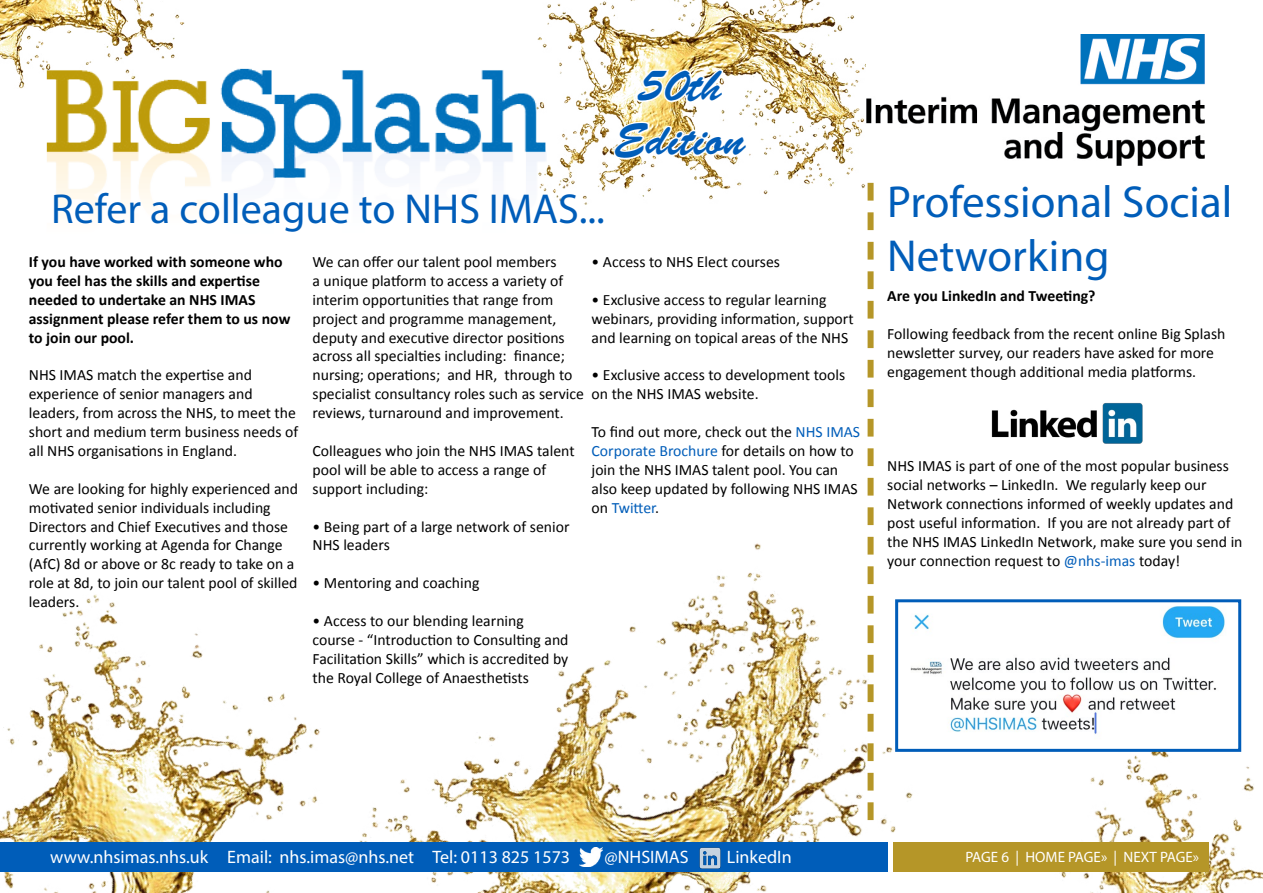
<style>
.page{position:relative;width:1263px;height:893px;background:#fff}
.page>*{position:absolute;margin:0;border:0;box-sizing:border-box;transform-origin:0 0}
.t1{font:45px/54px "Myriad Pro";color:#005db9}
.t2{font:45px/54px "Brush Script Std";color:#005db9;text-align:center}
.t3{font:42px "Myriad Pro";color:#005db9}
.t4{font:18px "Myriad Pro";color:#fff}
.t5{font:15.75px/18.9px "Calibri";color:#000}
.t6{font:700 15.75px/18.9px "Calibri";color:#000}
.t7{font:15px "Myriad Pro";color:#fff}
.s1{color:#005db9}
</style>
<div class="page">
<img style="left:1061px;top:625px;width:202px;height:268px">
<img style="left:482px;top:418px;width:431px;height:475px">
<img style="left:0;top:594px;width:482px;height:299px">
<img style="left:0;top:0;width:185px;height:89px">
<img style="left:537px;top:0;width:337px;height:222px">
<img style="left:45px;top:51px;width:501px;height:171px">
<svg style="left:635px;top:68px;width:90px;height:37px"></svg>
<svg style="left:612px;top:120px;width:137px;height:95px"></svg>
<img style="left:866px;top:34px;width:338px;height:132px">
<div style="left:0;top:842px;width:887px;height:30px;background:#005db9"></div>
<div style="left:893px;top:842px;width:316px;height:30px;background:#b59628"></div>
<img style="left:579px;top:847px;width:24px;height:19px">
<img style="left:699px;top:847px;width:22px;height:22px">
<svg style="left:867px;top:183px;width:6px;height:637px"></svg>
<img style="left:991px;top:403px;width:151px;height:41px">
<img style="left:899px;top:603px;width:338px;height:145px">
<div style="left:895px;top:599px;width:346px;height:153px;border:3px solid #005db9"></div>
<h1 class="t2" style="left:614px;top:60px;width:132px">50th<br>Edition</h1>
<h2 class="t3" style="left:51px;top:183px;width:555px">Refer a colleague to NHS IMAS...</h2>
<h1 class="t1" style="left:887px;top:174px;width:347px">Professional Social<br>Networking</h1>
<p class="t6" style="left:887px;top:286px;width:210px">Are you LinkedIn and Tweeting?</p>
<p class="t5" style="left:887px;top:324px;width:340px">Following feedback from the recent online Big Splash newsletter survey, our readers have asked for more engagement though additional media platforms.</p>
<p class="t6" style="left:29px;top:252px;width:263px">If you have worked with someone who you feel has the skills and expertise needed to undertake an NHS IMAS assignment please refer them to us now to join our pool.</p>
<p class="t5" style="left:29px;top:366px;width:271px">NHS IMAS match the expertise and experience of senior managers and leaders, from across the NHS, to meet the short and medium term business needs of all NHS organisations in England.</p>
<p class="t5" style="left:29px;top:479px;width:271px">We are looking for highly experienced and motivated senior individuals including Directors and Chief Executives and those currently working at Agenda for Change (AfC) 8d or above or 8c ready to take on a role at 8d, to join our talent pool of skilled leaders.</p>
<p class="t5" style="left:313px;top:252px;width:273px">We can offer our talent pool members<br>a unique platform to access a variety of interim opportunities that range from project and programme management, deputy and executive director positions across all specialties including: finance; nursing; operations; and HR, through to specialist consultancy roles such as service reviews, turnaround and improvement.</p>
<p class="t5" style="left:313px;top:441px;width:264px">Colleagues who join the NHS IMAS talent pool will be able to access a range of support including:</p>
<p class="t5" style="left:313px;top:517px;width:258px">• Being part of a large network of senior<br>NHS leaders</p>
<p class="t5" style="left:313px;top:574px;width:168px">• Mentoring and coaching</p>
<p class="t5" style="left:313px;top:611px;width:257px">• Access to our blending learning course - “Introduction to Consulting and Facilitation Skills” which is accredited by the Royal College of Anaesthetists</p>
<p class="t5" style="left:591px;top:252px;width:190px">• Access to NHS Elect courses</p>
<p class="t5" style="left:591px;top:290px;width:264px">• Exclusive access to regular learning webinars, providing information, support and learning on topical areas of the NHS</p>
<p class="t5" style="left:591px;top:366px;width:255px">• Exclusive access to development tools on the NHS IMAS website.</p>
<p class="t5" style="left:591px;top:422px;width:270px">To find out more, check out the <span class="s1">NHS IMAS Corporate Brochure</span> for details on how to join the NHS IMAS talent pool. You can also keep updated by following NHS IMAS on <span class="s1">Twitter</span>.</p>
<p class="t5" style="left:887px;top:456px;width:357px">NHS IMAS is part of one of the most popular business social networks – LinkedIn. We regularly keep our Network connections informed of weekly updates and post useful information. If you are not already part of the NHS IMAS LinkedIn Network, make sure you send in your connection request to <span class="s1">@nhs-imas</span> today!</p>
<p class="t4" style="left:50px;top:846px;width:521px">www.nhsimas.nhs.uk Email: nhs.imas@nhs.net Tel: 0113 825 1573</p>
<p class="t4" style="left:604px;top:846px;width:86px">@NHSIMAS</p>
<p class="t4" style="left:727px;top:846px;width:66px">LinkedIn</p>
<p class="t7" style="left:965px;top:847px;width:235px">PAGE 6 | HOME PAGE» | NEXT PAGE»</p>
</div>
